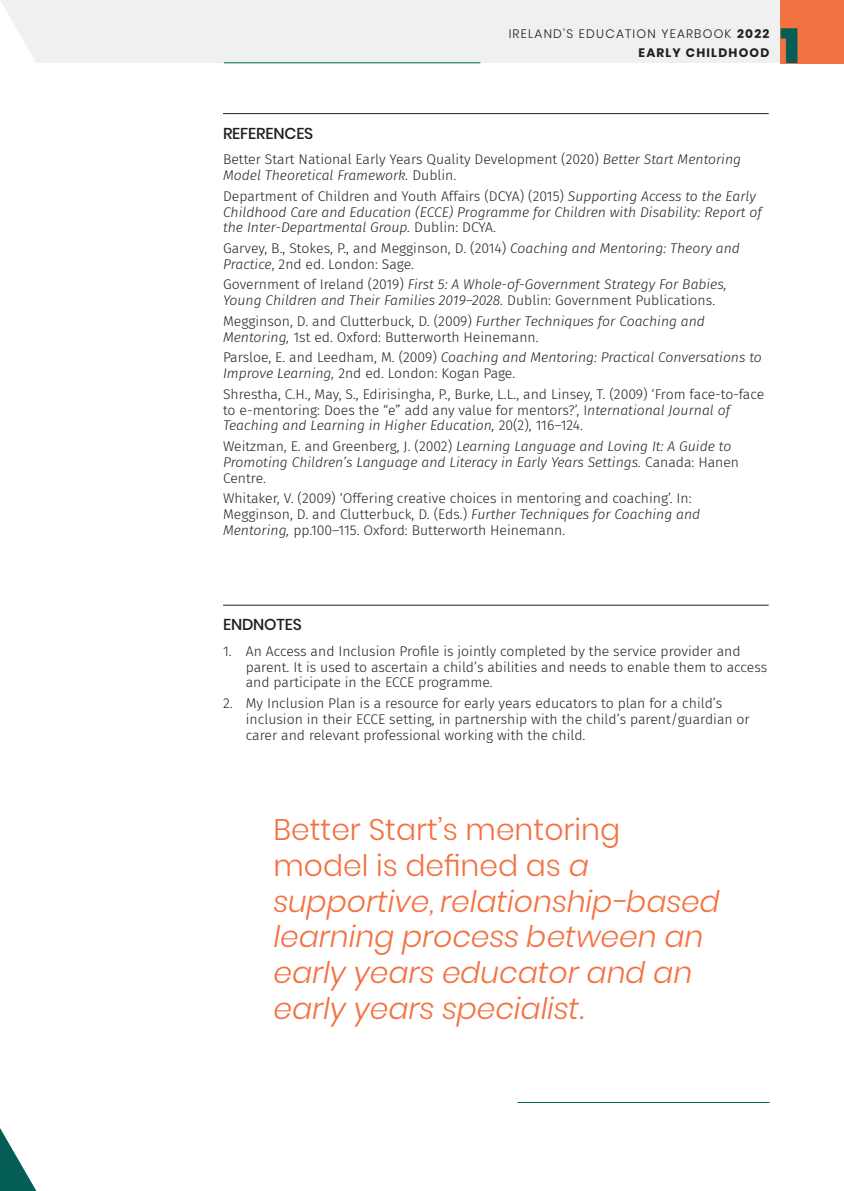
<style>
.page{position:relative;width:844px;height:1191px;background:#fff}
.page>*{position:absolute;margin:0;border:0;box-sizing:border-box;transform-origin:0 0}
.t1{font:900 49px "Poppins";color:#055e56}
.t2{font:italic 300 29.75px/35.7px "Poppins";color:#f37241}
.t3{font:500 15.75px "Poppins";letter-spacing:-.01em;color:#231f20}
.t4{font:300 14px/15.8px "Fira Sans";color:#231f20}
.t5{font:italic 300 14px/15.8px "Fira Sans";color:#231f20}
.t6{font:300 12.25px/19.2px "Poppins";letter-spacing:.1em;color:#231f20;text-align:right}
.s1{font-weight:700}
.s2{font-style:italic}
.s3{font-style:normal}
</style>
<div class="page">
<div style="left:0;top:0;width:786px;height:63px;background:#eff1f0"></div>
<svg style="left:0;top:1px;width:36px;height:62px"></svg>
<svg style="left:0;top:1128px;width:36px;height:63px"></svg>
<hr style="left:224px;top:62px;width:256px;height:1px;background:#055e56">
<hr style="left:517px;top:1102px;width:252px;height:1px;background:#055e56">
<div style="left:780px;top:0;width:63px;height:63px;background:#f37241"></div>
<hr style="left:223px;top:113px;width:545px;height:1px;background:#231f20">
<hr style="left:223px;top:605px;width:545px;height:1px;background:#231f20">
<p class="t6" style="left:508px;top:24px;width:262px">IRELAND’S EDUCATION YEARBOOK <span class="s1">2022<br>EARLY CHILDHOOD</span></p>
<h1 class="t1" style="left:780px;top:18px;width:21px">1</h1>
<p class="t3" style="left:223px;top:124px;width:92px">REFERENCES</p>
<p class="t4" style="left:223px;top:151px;width:519px">Better Start National Early Years Quality Development (2020) <span class="s2">Better Start Mentoring<br>Model Theoretical Framework.</span> Dublin.</p>
<p class="t5" style="left:223px;top:188px;width:540px"><span class="s3">Department of Children and Youth Affairs (DCYA) (2015)</span> Supporting Access to the Early<br>Childhood Care and Education (ECCE) Programme for Children with Disability: Report of the Inter-Departmental Group. <span class="s3">Dublin: DCYA.</span></p>
<p class="t4" style="left:223px;top:240px;width:518px">Garvey, B., Stokes, P., and Megginson, D. (2014) <span class="s2">Coaching and Mentoring: Theory and<br>Practice</span>, 2nd ed. London: Sage.</p>
<p class="t5" style="left:223px;top:277px;width:505px"><span class="s3">Government of Ireland (2019)</span> First 5: A Whole-of-Government Strategy For Babies,<br>Young Children and Their Families 2019–2028. <span class="s3">Dublin: Government Publications.</span></p>
<p class="t4" style="left:223px;top:313px;width:483px">Megginson, D. and Clutterbuck, D. (2009) <span class="s2">Further Techniques for Coaching and<br>Mentoring,</span> 1st ed. Oxford: Butterworth Heinemann.</p>
<p class="t5" style="left:223px;top:350px;width:540px"><span class="s3">Parsloe, E. and Leedham, M. (2009)</span> Coaching and Mentoring: Practical Conversations to<br>Improve Learning, <span class="s3">2nd ed. London: Kogan Page.</span></p>
<p class="t4" style="left:223px;top:386px;width:542px">Shrestha, C.H., May, S., Edirisingha, P., Burke, L.L., and Linsey, T. (2009) ‘From face-to-face to e-mentoring: Does the “e” add any value for mentors?’, I<span class="s2">nternational Journal of<br>Teaching and Learning in Higher Education,</span> 20(2), 116–124.</p>
<p class="t5" style="left:223px;top:438px;width:517px"><span class="s3">Weitzman, E. and Greenberg, J. (2002)</span> Learning Language and Loving It: A Guide to<br>Promoting Children’s Language and Literacy in Early Years Settings. <span class="s3">Canada: Hanen<br>Centre.</span></p>
<p class="t4" style="left:223px;top:490px;width:478px">Whitaker, V. (2009) ‘Offering creative choices in mentoring and coaching’. In:<br>Megginson, D. and Clutterbuck, D. (Eds.) <span class="s2">Further Techniques for Coaching and<br>Mentoring,</span> pp.100–115. Oxford: Butterworth Heinemann.</p>
<p class="t3" style="left:223px;top:615px;width:80px">ENDNOTES</p>
<p class="t4" style="left:246px;top:643px;width:523px;text-indent:-23px">1. An Access and Inclusion Profile is jointly completed by the service provider and parent. It is used to ascertain a child’s abilities and needs to enable them to access and participate in the ECCE programme.</p>
<p class="t4" style="left:246px;top:695px;width:505px;text-indent:-23px">2. My Inclusion Plan is a resource for early years educators to plan for a child’s inclusion in their ECCE setting, in partnership with the child’s parent/guardian or carer and relevant professional working with the child.</p>
<h2 class="t2" style="left:273px;top:812px;width:448px"><span class="s3">Better Start’s mentoring model is defined as</span> a supportive, relationship-based learning process between an early years educator and an early years specialist.</h2>
</div>
